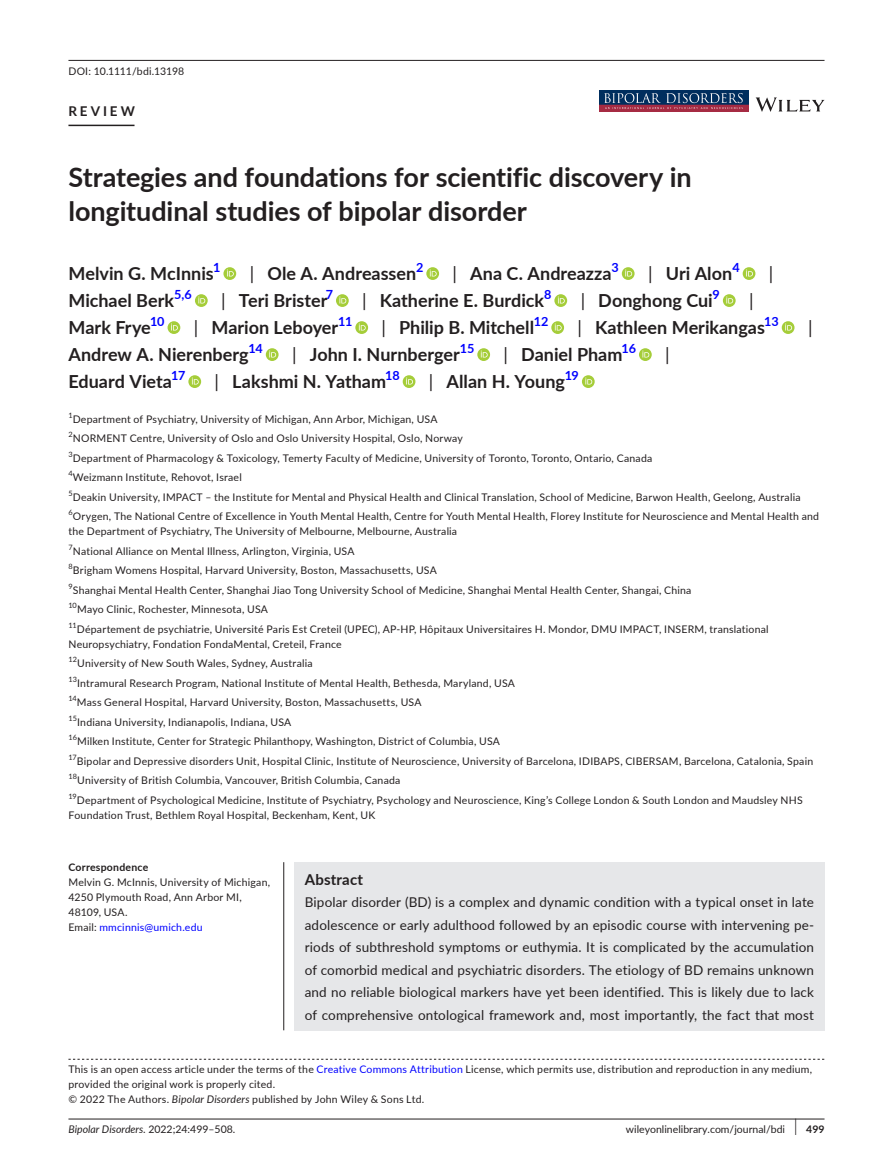
<style>
.page{position:relative;width:893px;height:1174px;background:#fff}
.page>*{position:absolute;margin:0;border:0;box-sizing:border-box;transform-origin:0 0}
.t1{font:700 27px/34.5px "Lato";letter-spacing:-.005em;color:#231f20}
.t2{font:700 18px "Lato";color:#231f20}
.t3{font:18px "Lato";color:#231f20}
.t4{font:700 15px "Lato";letter-spacing:.015em;color:#231f20}
.t5{font:13.5px/22.5px "Lato";letter-spacing:.01em;color:#231f20;text-align:justify}
.t6{font:700 13.5px "Lato";letter-spacing:.215em;color:#231f20}
.t7{font:700 12.6px "Lato";letter-spacing:-.015em;color:#00f}
.t8{font:10.5px/19.5px "Lato";letter-spacing:.02em;color:#231f20}
.t9{font:10.5px "Lato";color:#231f20}
.t10{font:italic 10.5px "Lato";color:#231f20}
.t11{font:10.5px "Lato";letter-spacing:-.005em;color:#231f20}
.t12{font:700 10.5px "Lato";letter-spacing:.02em;color:#231f20}
.s1{font-weight:400}
.s2{color:#00f}
.s3{font-style:italic}
.s4{font-style:normal}
.s5{font-size:17.4px}
.s6{font-weight:700}
</style>
<div class="page">
<hr style="left:68px;top:1118px;width:756px;height:1px;background:#231f20">
<svg style="left:756px;top:97px;width:68px;height:15px"></svg>
<img style="left:599px;top:91px;width:149px;height:21px">
<hr style="left:68px;top:60px;width:756px;height:1px;background:#231f20">
<hr style="left:68px;top:125px;width:67px;height:1px;background:#231f20">
<svg style="left:223px;top:267px;width:13px;height:13px"></svg>
<svg style="left:227px;top:269px;width:7px;height:7px"></svg>
<svg style="left:426px;top:267px;width:13px;height:13px"></svg>
<svg style="left:430px;top:269px;width:7px;height:7px"></svg>
<svg style="left:622px;top:267px;width:13px;height:13px"></svg>
<svg style="left:625px;top:269px;width:7px;height:7px"></svg>
<svg style="left:743px;top:267px;width:12px;height:13px"></svg>
<svg style="left:746px;top:269px;width:7px;height:7px"></svg>
<svg style="left:195px;top:294px;width:13px;height:13px"></svg>
<svg style="left:198px;top:296px;width:7px;height:7px"></svg>
<svg style="left:336px;top:294px;width:13px;height:13px"></svg>
<svg style="left:339px;top:296px;width:7px;height:7px"></svg>
<svg style="left:554px;top:294px;width:13px;height:13px"></svg>
<svg style="left:558px;top:296px;width:7px;height:7px"></svg>
<svg style="left:723px;top:294px;width:13px;height:13px"></svg>
<svg style="left:726px;top:296px;width:7px;height:7px"></svg>
<svg style="left:168px;top:321px;width:12px;height:13px"></svg>
<svg style="left:171px;top:323px;width:7px;height:7px"></svg>
<svg style="left:355px;top:321px;width:13px;height:13px"></svg>
<svg style="left:359px;top:323px;width:7px;height:7px"></svg>
<svg style="left:551px;top:321px;width:13px;height:13px"></svg>
<svg style="left:555px;top:323px;width:7px;height:7px"></svg>
<svg style="left:782px;top:321px;width:12px;height:13px"></svg>
<svg style="left:785px;top:323px;width:7px;height:7px"></svg>
<svg style="left:266px;top:348px;width:13px;height:13px"></svg>
<svg style="left:269px;top:350px;width:7px;height:7px"></svg>
<svg style="left:477px;top:348px;width:13px;height:13px"></svg>
<svg style="left:481px;top:350px;width:7px;height:7px"></svg>
<svg style="left:639px;top:348px;width:13px;height:13px"></svg>
<svg style="left:642px;top:350px;width:7px;height:7px"></svg>
<svg style="left:188px;top:375px;width:13px;height:13px"></svg>
<svg style="left:192px;top:377px;width:7px;height:7px"></svg>
<svg style="left:403px;top:375px;width:12px;height:13px"></svg>
<svg style="left:406px;top:377px;width:7px;height:7px"></svg>
<svg style="left:582px;top:375px;width:13px;height:13px"></svg>
<svg style="left:585px;top:377px;width:7px;height:7px"></svg>
<svg style="left:68px;top:1058px;width:756px;height:1px"></svg>
<div style="left:294px;top:862px;width:530px;height:168px;background:#e6e7e9"></div>
<hr style="left:283px;top:862px;width:1px;height:168px;background:#231f20">
<p class="t11" style="left:68px;top:64px;width:117px">DOI: 10.1111/bdi.13198</p>
<p class="t6" style="left:68px;top:101px;width:68px">REVIEW</p>
<h1 class="t1" style="left:68px;top:159px;width:625px">Strategies and foundations for scientific discovery in longitudinal studies of bipolar disorder</h1>
<h2 class="t2" style="left:68px;top:260px;width:147px">Melvin G. McInnis</h2>
<p class="t7" style="left:213px;top:258px;width:9px">1</p>
<h2 class="t2" style="left:250px;top:260px;width:168px"><span class="s1">|</span> Ole A. Andreassen</h2>
<p class="t7" style="left:416px;top:258px;width:9px">2</p>
<h2 class="t2" style="left:453px;top:260px;width:161px"><span class="s1">|</span> Ana C. Andreazza</h2>
<p class="t7" style="left:611px;top:258px;width:9px">3</p>
<h2 class="t2" style="left:648px;top:260px;width:86px"><span class="s1">|</span> Uri Alon</h2>
<p class="t7" style="left:732px;top:258px;width:9px">4</p>
<h2 class="t3" style="left:769px;top:260px;width:6px">|</h2>
<h2 class="t2" style="left:68px;top:287px;width:107px">Michael Berk</h2>
<p class="t7" style="left:174px;top:285px;width:19px">5,6</p>
<h2 class="t2" style="left:221px;top:287px;width:108px"><span class="s1">|</span> Teri Brister</h2>
<p class="t7" style="left:326px;top:285px;width:9px">7</p>
<h2 class="t2" style="left:362px;top:287px;width:183px"><span class="s1">|</span> Katherine E. Burdick</h2>
<p class="t7" style="left:544px;top:285px;width:9px">8</p>
<h2 class="t2" style="left:581px;top:287px;width:134px"><span class="s1">|</span> Donghong Cui</h2>
<p class="t7" style="left:713px;top:285px;width:9px">9</p>
<h2 class="t3" style="left:749px;top:287px;width:6px">|</h2>
<h2 class="t2" style="left:68px;top:314px;width:84px">Mark Frye</h2>
<p class="t7" style="left:150px;top:312px;width:16px">10</p>
<h2 class="t2" style="left:194px;top:314px;width:146px"><span class="s1">|</span> Marion Leboyer</h2>
<p class="t7" style="left:338px;top:312px;width:16px">11</p>
<h2 class="t2" style="left:382px;top:314px;width:154px"><span class="s1">|</span> Philip B. Mitchell</h2>
<p class="t7" style="left:534px;top:312px;width:16px">12</p>
<h2 class="t2" style="left:578px;top:314px;width:189px"><span class="s1">|</span> Kathleen Merikangas</h2>
<p class="t7" style="left:764px;top:312px;width:16px">13</p>
<h2 class="t3" style="left:808px;top:314px;width:6px">|</h2>
<h2 class="t2" style="left:68px;top:341px;width:182px">Andrew A. Nierenberg</h2>
<p class="t7" style="left:248px;top:339px;width:16px">14</p>
<h2 class="t2" style="left:292px;top:341px;width:169px"><span class="s1">|</span> John I. Nurnberger</h2>
<p class="t7" style="left:460px;top:339px;width:16px">15</p>
<h2 class="t2" style="left:504px;top:341px;width:120px"><span class="s1">|</span> Daniel Pham</h2>
<p class="t7" style="left:621px;top:339px;width:16px">16</p>
<h2 class="t3" style="left:665px;top:341px;width:6px">|</h2>
<h2 class="t2" style="left:68px;top:368px;width:105px">Eduard Vieta</h2>
<p class="t7" style="left:171px;top:366px;width:16px">17</p>
<h2 class="t2" style="left:215px;top:368px;width:173px"><span class="s1">|</span> Lakshmi N. Yatham</h2>
<p class="t7" style="left:385px;top:366px;width:16px">18</p>
<h2 class="t2" style="left:429px;top:368px;width:137px"><span class="s1">|</span> Allan H. Young</h2>
<p class="t7" style="left:565px;top:366px;width:16px">19</p>
<p class="t8" style="left:68px;top:408px;width:752px"><sup>1</sup>Department of Psychiatry, University of Michigan, Ann Arbor, Michigan, USA<br><sup>2</sup>NORMENT Centre, University of Oslo and Oslo University Hospital, Oslo, Norway<br><sup>3</sup>Department of Pharmacology &amp; Toxicology, Temerty Faculty of Medicine, University of Toronto, Toronto, Ontario, Canada<br><sup>4</sup>Weizmann Institute, Rehovot, Israel<br><sup>5</sup>Deakin University, IMPACT – the Institute for Mental and Physical Health and Clinical Translation, School of Medicine, Barwon Health, Geelong, Australia <sup>6</sup>Orygen, The National Centre of Excellence in Youth Mental Health, Centre for Youth Mental Health, Florey Institute for Neuroscience and Mental Health and</p>
<p class="t8" style="left:68px;top:521px;width:702px">the Department of Psychiatry, The University of Melbourne, Melbourne, Australia<br><sup>7</sup>National Alliance on Mental Illness, Arlington, Virginia, USA<br><sup>8</sup>Brigham Womens Hospital, Harvard University, Boston, Massachusetts, USA<br><sup>9</sup>Shanghai Mental Health Center, Shanghai Jiao Tong University School of Medicine, Shanghai Mental Health Center, Shangai, China<br><sup>10</sup>Mayo Clinic, Rochester, Minnesota, USA<br><sup>11</sup>Département de psychiatrie, Université Paris Est Creteil (UPEC), AP-HP, Hôpitaux Universitaires H. Mondor, DMU IMPACT, INSERM, translational</p>
<p class="t8" style="left:68px;top:633px;width:746px">Neuropsychiatry, Fondation FondaMental, Creteil, France<br><sup>12</sup>University of New South Wales, Sydney, Australia<br><sup>13</sup>Intramural Research Program, National Institute of Mental Health, Bethesda, Maryland, USA<br><sup>14</sup>Mass General Hospital, Harvard University, Boston, Massachusetts, USA<br><sup>15</sup>Indiana University, Indianapolis, Indiana, USA<br><sup>16</sup>Milken Institute, Center for Strategic Philanthopy, Washington, District of Columbia, USA<br><sup>17</sup>Bipolar and Depressive disorders Unit, Hospital Clinic, Institute of Neuroscience, University of Barcelona, IDIBAPS, CIBERSAM, Barcelona, Catalonia, Spain <sup>18</sup>University of British Columbia, Vancouver, British Columbia, Canada<br><sup>19</sup>Department of Psychological Medicine, Institute of Psychiatry, Psychology and Neuroscience, King’s College London &amp; South London and Maudsley NHS</p>
<p class="t8" style="left:68px;top:804px;width:308px">Foundation Trust, Bethlem Royal Hospital, Beckenham, Kent, UK</p>
<p class="t12" style="left:68px;top:859px;width:81px">Correspondence</p>
<p class="t8" style="left:68px;top:874px;width:203px;line-height:15px">Melvin G. McInnis, University of Michigan,<br>4250 Plymouth Road, Ann Arbor MI,<br>48109, USA.<br>Email: <span class="s2">mmcinnis@umich.edu</span></p>
<h3 class="t4" style="left:305px;top:868px;width:60px">Abstract</h3>
<p class="t5" style="left:305px;top:890px;width:511px">Bipolar disorder (BD) is a complex and dynamic condition with a typical onset in late adolescence or early adulthood followed by an episodic course with intervening pe&shy;riods of subthreshold symptoms or euthymia. It is complicated by the accumulation of comorbid medical and psychiatric disorders. The etiology of BD remains unknown and no reliable biological markers have yet been identified. This is likely due to lack of comprehensive ontological framework and, most importantly, the fact that most</p>
<p class="t8" style="left:68px;top:1061px;width:745px;line-height:15px">This is an open access article under the terms of the <span class="s2">Creative Commons Attribution</span> License, which permits use, distribution and reproduction in any medium, provided the original work is properly cited.<br>© 2022 The Authors. <span class="s3">Bipolar Disorders</span> published by John Wiley &amp; Sons Ltd.</p>
<p class="t10" style="left:68px;top:1121px;width:168px">Bipolar Disorders. <span class="s4">2022;24:499–508.</span></p>
<p class="t9" style="left:626px;top:1121px;width:200px">wileyonlinelibrary.com/journal/bdi <span class="s5">|</span> <span class="s6">499</span></p>
</div>
